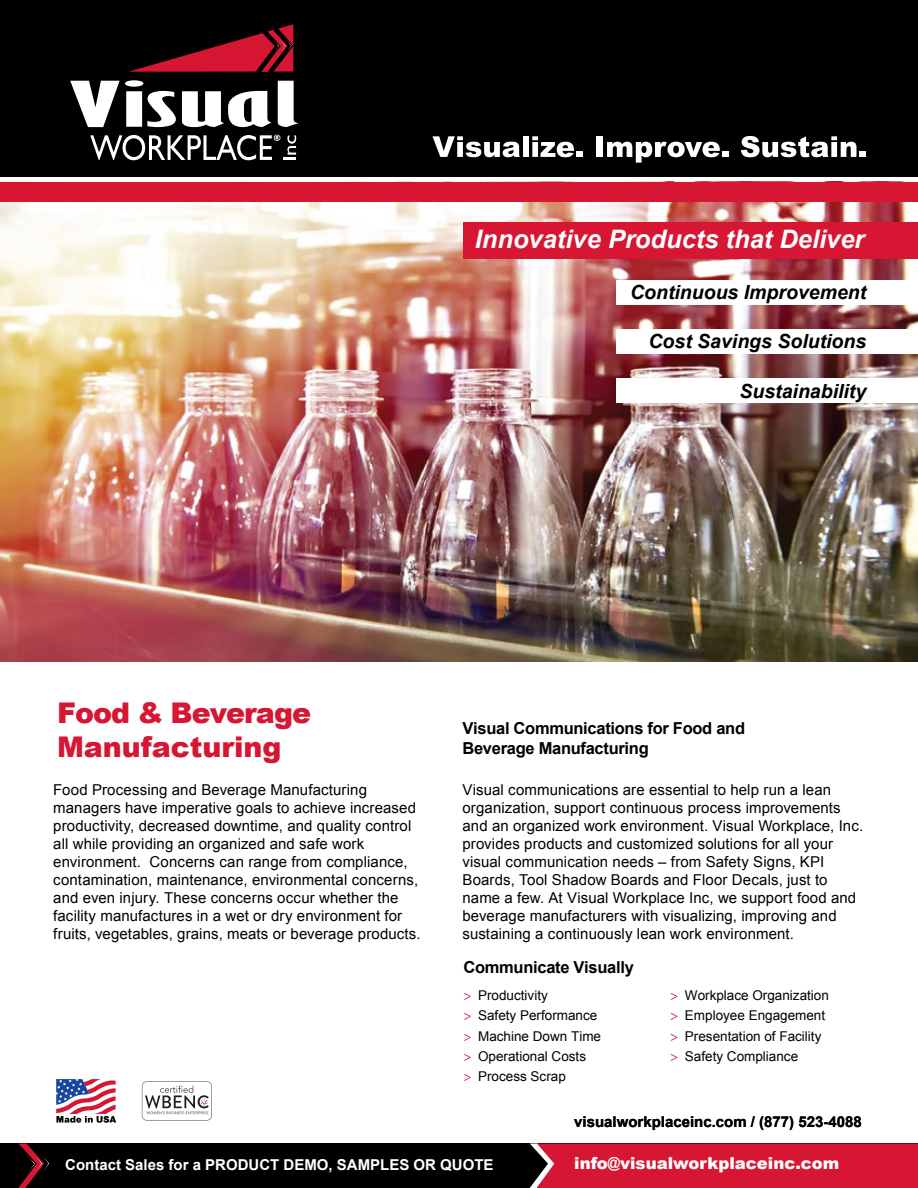
<style>
.page{position:relative;width:918px;height:1188px;background:#fff}
.page>*{position:absolute;margin:0;border:0;box-sizing:border-box;transform-origin:0 0}
.t1{font:900 28.5px/34.2px "Arial";letter-spacing:-.005em;color:#d61633}
.t2{font:italic 700 25.5px "Arial";color:#fff}
.t3{font:italic 700 19.5px "Arial";color:#000}
.t4{font:700 16.5px/19.8px "Arial";letter-spacing:-.02em;color:#000}
.t5{font:900 16.5px "Arial";color:#fff}
.t6{font:15px/18px "Arial";letter-spacing:.01em;color:#000}
.t7{font:700 15px "Arial";color:#fff}
.t8{font:700 15px "Arial";color:#000}
.t9{font:13.5px/20.2px "Arial";color:#000}
.t10{font:13.5px/20.2px "Myriad Pro";color:#d61633;text-align:justify}
</style>
<div class="page">
<img style="left:0;top:201px;width:918px;height:461px">
<div style="left:464px;top:223px;width:454px;height:36px;background:#d61633"></div>
<div style="left:616px;top:280px;width:302px;height:24px;background:#fff"></div>
<div style="left:616px;top:329px;width:302px;height:24px;background:#fff"></div>
<div style="left:616px;top:378px;width:302px;height:25px;background:#fff"></div>
<svg style="left:142px;top:1081px;width:70px;height:39px"></svg>
<svg style="left:56px;top:1079px;width:60px;height:44px"></svg>
<div style="left:0;top:1143px;width:918px;height:45px;background:#000"></div>
<svg style="left:18px;top:1143px;width:32px;height:45px"></svg>
<div style="left:530px;top:1143px;width:388px;height:45px;background:#d61633"></div>
<div style="left:0;top:0;width:918px;height:176px;background:#000"></div>
<div style="left:0;top:182px;width:918px;height:19px;background:#d61633"></div>
<svg style="left:129px;top:24px;width:164px;height:48px"></svg>
<svg style="left:70px;top:80px;width:106px;height:47px"></svg>
<svg style="left:182px;top:91px;width:89px;height:36px"></svg>
<svg style="left:278px;top:81px;width:21px;height:46px"></svg>
<svg style="left:90px;top:135px;width:206px;height:25px"></svg>
<svg style="left:741px;top:136px;width:125px;height:21px"></svg>
<div style="left:722px;top:151px;width:7px;height:6px;background:#fff"></div>
<svg style="left:607px;top:142px;width:113px;height:21px"></svg>
<div style="left:596px;top:136px;width:7px;height:21px;background:#fff"></div>
<svg style="left:532px;top:136px;width:51px;height:21px"></svg>
<div style="left:523px;top:136px;width:5px;height:21px;background:#fff"></div>
<svg style="left:433px;top:136px;width:87px;height:21px"></svg>
<h1 class="t1" style="left:57px;top:698px;width:256px">Food &amp; Beverage<br>Manufacturing</h1>
<h2 class="t2" style="left:475px;top:229px;width:391px">Innovative Products that Deliver</h2>
<h3 class="t3" style="left:630px;top:284px;width:238px">Continuous Improvement</h3>
<h3 class="t3" style="left:648px;top:334px;width:219px">Cost Savings Solutions</h3>
<h3 class="t3" style="left:739px;top:383px;width:128px">Sustainability</h3>
<p class="t4" style="left:462px;top:720px;width:284px">Visual Communications for Food and<br>Beverage Manufacturing</p>
<p class="t6" style="left:53px;top:782px;width:369px">Food Processing and Beverage Manufacturing managers have imperative goals to achieve increased productivity, decreased downtime, and quality control all while providing an organized and safe work environment. Concerns can range from compliance, contamination, maintenance, environmental concerns, and even injury. These concerns occur whether the facility manufactures in a wet or dry environment for fruits, vegetables, grains, meats or beverage products.</p>
<p class="t6" style="left:462px;top:782px;width:402px">Visual communications are essential to help run a lean organization, support continuous process improvements and an organized work environment. Visual Workplace, Inc. provides products and customized solutions for all your visual communication needs – from Safety Signs, KPI Boards, Tool Shadow Boards and Floor Decals, just to name a few. At Visual Workplace Inc, we support food and beverage manufacturers with visualizing, improving and sustaining a continuously lean work environment.</p>
<p class="t4" style="left:463px;top:959px;width:172px">Communicate Visually</p>
<p class="t10" style="left:463px;top:985px;width:10px">&gt; &gt; &gt; &gt; &gt;</p>
<p class="t9" style="left:478px;top:986px;width:125px">Productivity<br>Safety Performance<br>Machine Down Time<br>Operational Costs<br>Process Scrap</p>
<p class="t10" style="left:670px;top:985px;width:10px">&gt; &gt; &gt; &gt;</p>
<p class="t9" style="left:685px;top:986px;width:146px">Workplace Organization<br>Employee Engagement<br>Presentation of Facility<br>Safety Compliance</p>
<p class="t8" style="left:574px;top:1116px;width:289px">visualworkplaceinc.com / (877) 523-4088</p>
<p class="t7" style="left:65px;top:1159px;width:430px">Contact Sales for a PRODUCT DEMO, SAMPLES OR QUOTE</p>
<p class="t5" style="left:574px;top:1156px;width:267px">info@visualworkplaceinc.com</p>
</div>
